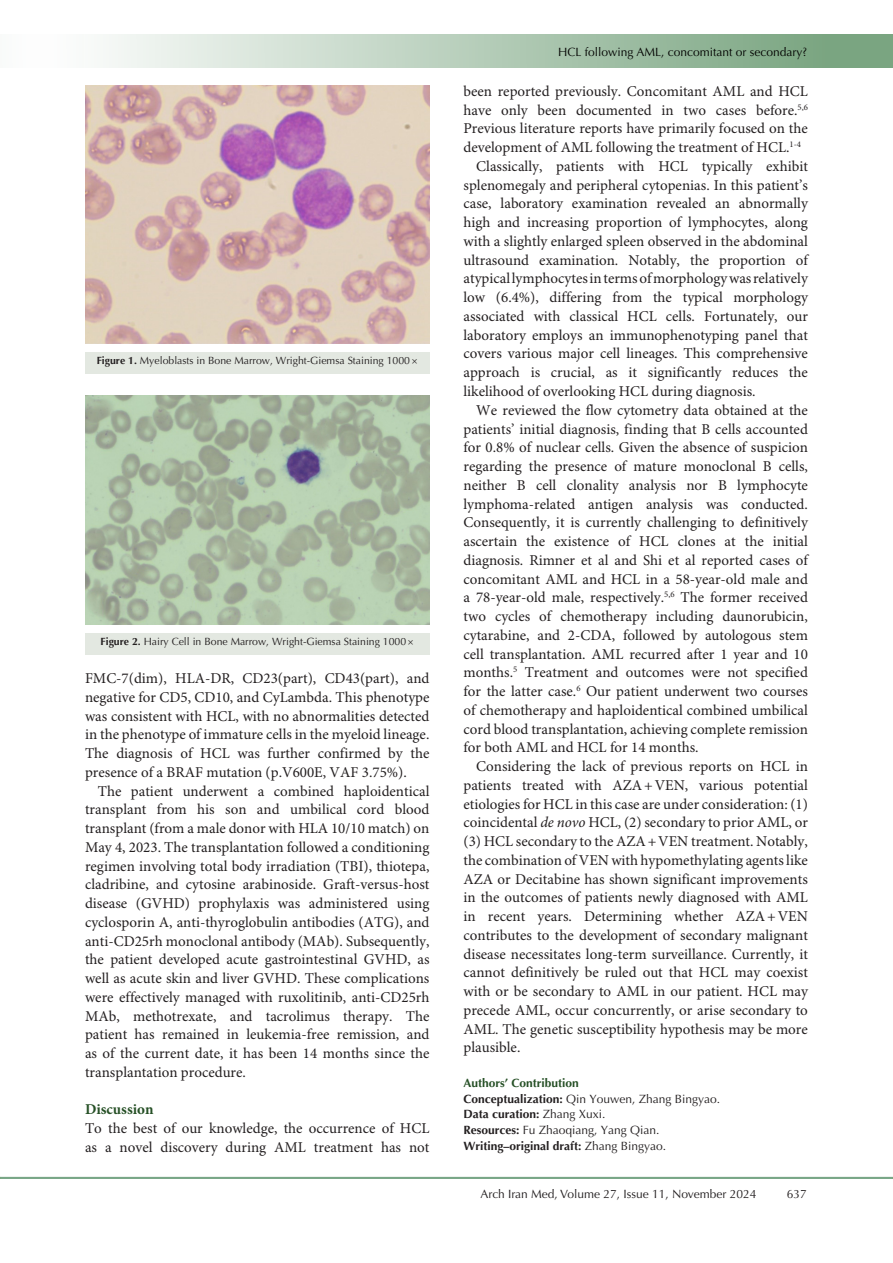
<style>
.page{position:relative;width:893px;height:1263px;background:#fff}
.page>*{position:absolute;margin:0;border:0;box-sizing:border-box;transform-origin:0 0}
.t1{font:15px/18.8px "Minion Pro";color:#231f20;text-align:justify}
.t2{font:700 15px "Minion Pro";color:#265026}
.t3{font:12px "Optima LT Std";color:#231f20}
.t4{font:700 12px "Optima LT Std";color:#231f20}
.t5{font:12px "Optima LT Std";color:#040503}
.t6{font:700 12px "Optima LT Std";color:#265026}
.t7{font:10.5px "Optima LT Std";color:#231f20}
.s1{font-weight:700}
.s2{font-style:italic}
.s3{font-weight:400}
</style>
<div class="page">
<div style="left:0;top:1177px;width:893px;height:2px;background:#0099e5;border:1px solid #7aa581"></div>
<div style="left:0;top:35px;width:892px;height:33px;background:linear-gradient(to right,#fff,#719f79)"></div>
<div style="left:85px;top:352px;width:344px;height:22px;background:#e3e8e1"></div>
<div style="left:85px;top:633px;width:344px;height:22px;background:#e3e8e1"></div>
<img style="left:85px;top:85px;width:344px;height:259px">
<img style="left:85px;top:395px;width:344px;height:230px">
<p class="t7" style="left:97px;top:355px;width:323px"><span class="s1">Figure 1.</span> Myeloblasts in Bone Marrow, Wright-Giemsa Staining 1000×</p>
<p class="t7" style="left:101px;top:636px;width:315px"><span class="s1">Figure 2.</span> Hairy Cell in Bone Marrow, Wright-Giemsa Staining 1000×</p>
<p class="t1" style="left:85px;top:669px;width:346px">FMC-7(dim), HLA-DR, CD23(part), CD43(part), and negative for CD5, CD10, and CyLambda. This phenotype was consistent with HCL, with no abnormalities detected in the phenotype of immature cells in the myeloid lineage.<br>The diagnosis of HCL was further confirmed by the presence of a BRAF mutation (p.V600E, VAF 3.75%).</p>
<p class="t1" style="left:85px;top:782px;width:346px;text-indent:13px">The patient underwent a combined haploidentical transplant from his son and umbilical cord blood transplant (from a male donor with HLA 10/10 match) on May 4, 2023. The transplantation followed a conditioning regimen involving total body irradiation (TBI), thiotepa, cladribine, and cytosine arabinoside. Graft-versus-host disease (GVHD) prophylaxis was administered using cyclosporin A, anti-thyroglobulin antibodies (ATG), and anti-CD25rh monoclonal antibody (MAb). Subsequently, the patient developed acute gastrointestinal GVHD, as well as acute skin and liver GVHD. These complications were effectively managed with ruxolitinib, anti-CD25rh MAb, methotrexate, and tacrolimus therapy. The patient has remained in leukemia-free remission, and as of the current date, it has been 14 months since the transplantation procedure.</p>
<p class="t2" style="left:85px;top:1099px;width:70px">Discussion</p>
<p class="t1" style="left:85px;top:1119px;width:346px">To the best of our knowledge, the occurrence of HCL as a novel discovery during AML treatment has not</p>
<p class="t5" style="left:558px;top:45px;width:250px">HCL following AML, concomitant or secondary?</p>
<p class="t1" style="left:463px;top:82px;width:346px">been reported previously. Concomitant AML and HCL have only been documented in two cases before.<sup>5,6<br></sup>Previous literature reports have primarily focused on the development of AML following the treatment of HCL.<sup>1-4</sup></p>
<p class="t1" style="left:463px;top:157px;width:346px;text-indent:13px">Classically, patients with HCL typically exhibit splenomegaly and peripheral cytopenias. In this patient’s case, laboratory examination revealed an abnormally high and increasing proportion of lymphocytes, along with a slightly enlarged spleen observed in the abdominal ultrasound examination. Notably, the proportion of atypical lymphocytes in terms of morphology was relatively low (6.4%), differing from the typical morphology associated with classical HCL cells. Fortunately, our laboratory employs an immunophenotyping panel that covers various major cell lineages. This comprehensive approach is crucial, as it significantly reduces the likelihood of overlooking HCL during diagnosis.</p>
<p class="t1" style="left:463px;top:401px;width:346px;text-indent:13px">We reviewed the flow cytometry data obtained at the patients’ initial diagnosis, finding that B cells accounted for 0.8% of nuclear cells. Given the absence of suspicion regarding the presence of mature monoclonal B cells, neither B cell clonality analysis nor B lymphocyte lymphoma-related antigen analysis was conducted.<br>Consequently, it is currently challenging to definitively ascertain the existence of HCL clones at the initial diagnosis. Rimner et al and Shi et al reported cases of concomitant AML and HCL in a 58-year-old male and a 78-year-old male, respectively.<sup>5,6</sup> The former received two cycles of chemotherapy including daunorubicin, cytarabine, and 2-CDA, followed by autologous stem cell transplantation. AML recurred after 1 year and 10 months.<sup>5</sup> Treatment and outcomes were not specified for the latter case.<sup>6</sup> Our patient underwent two courses of chemotherapy and haploidentical combined umbilical cord blood transplantation, achieving complete remission for both AML and HCL for 14 months.</p>
<p class="t1" style="left:463px;top:757px;width:346px;text-indent:13px">Considering the lack of previous reports on HCL in patients treated with AZA+VEN, various potential etiologies for HCL in this case are under consideration: (1) coincidental <span class="s2">de novo</span> HCL, (2) secondary to prior AML, or (3) HCL secondary to the AZA+VEN treatment. Notably, the combination of VEN with hypomethylating agents like AZA or Decitabine has shown significant improvements in the outcomes of patients newly diagnosed with AML in recent years. Determining whether AZA+VEN contributes to the development of secondary malignant disease necessitates long-term surveillance. Currently, it cannot definitively be ruled out that HCL may coexist with or be secondary to AML in our patient. HCL may precede AML, occur concurrently, or arise secondary to AML. The genetic susceptibility hypothesis may be more plausible.</p>
<p class="t6" style="left:463px;top:1076px;width:117px">Authors’ Contribution</p>
<p class="t3" style="left:463px;top:1091px;width:258px"><span class="s1">Conceptualization:</span> Qin Youwen, Zhang Bingyao.</p>
<p class="t4" style="left:463px;top:1107px;width:144px">Data curation: <span class="s3">Zhang Xuxi.</span></p>
<p class="t3" style="left:463px;top:1123px;width:198px"><span class="s1">Resources:</span> Fu Zhaoqiang, Yang Qian.</p>
<p class="t4" style="left:463px;top:1139px;width:204px">Writing–original draft: <span class="s3">Zhang Bingyao.</span></p>
<p class="t3" style="left:480px;top:1187px;width:277px">Arch Iran Med, Volume 27, Issue 11, November 2024</p>
<p class="t3" style="left:787px;top:1187px;width:22px">637</p>
</div>
